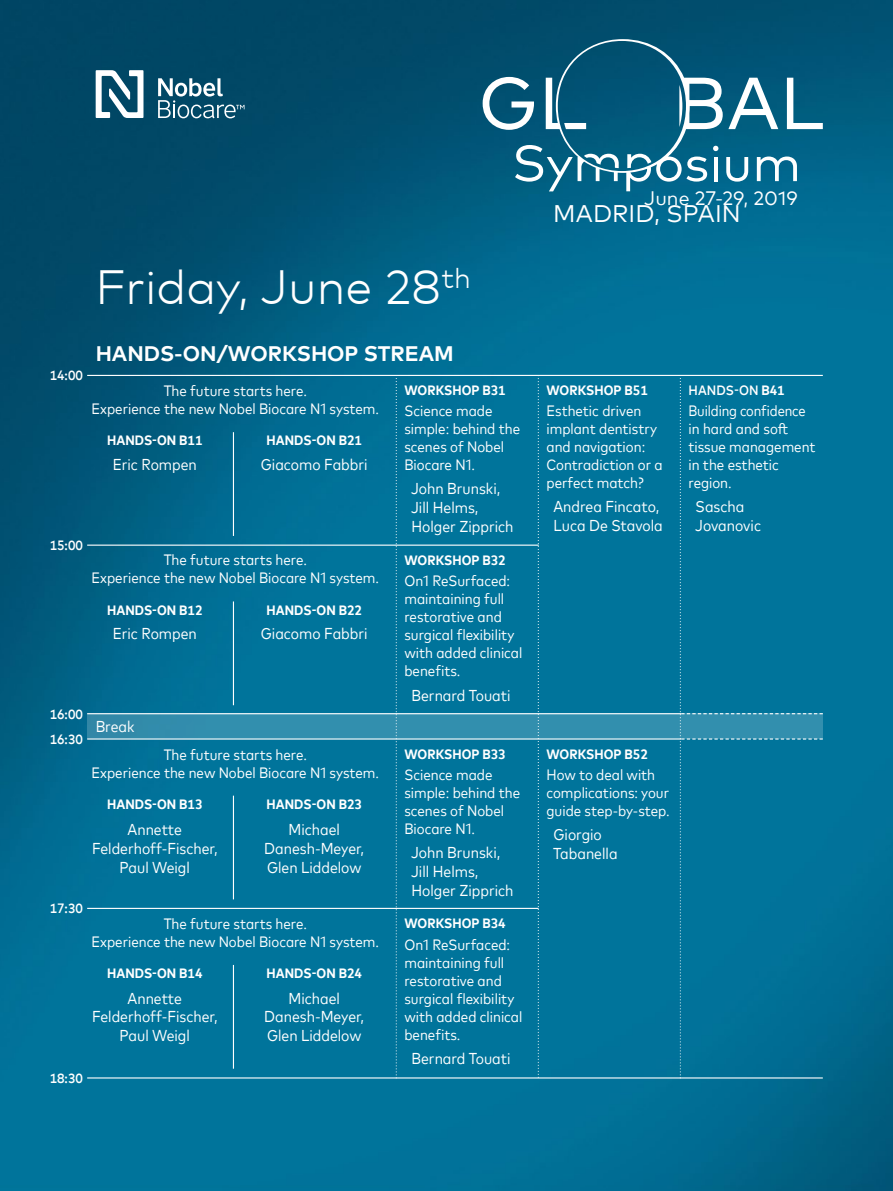
<style>
.page{position:relative;width:893px;height:1191px;background:#fff}
.page>*{position:absolute;margin:0;border:0;box-sizing:border-box;transform-origin:0 0}
.t1{font:300 48px "Mark Pro";color:#fff}
.t2{font:24px "Mark Pro";letter-spacing:.005em;color:#fff}
.t3{font:700 21px "Mark Pro";color:#fff}
.t4{font:19.5px "Mark Pro";color:#fff}
.t5{font:condensed 15.75px/18.9px "Mark Pro";color:#fff}
.t6{font:condensed 15px/18px "Mark Pro";color:#fff}
.t7{font:700 condensed 13.5px "Mark Pro";letter-spacing:.005em;color:#fff}
.t8{font:500 condensed 13.5px "Mark Pro";color:#fff}
.s1{font-weight:700}
</style>
<div class="page">
<img style="left:0;top:0;width:893px;height:1191px">
<div style="left:87px;top:713px;width:736px;height:26px;background:#328fae"></div>
<hr style="left:233px;top:601px;width:1px;height:104px;background:#fff">
<hr style="left:233px;top:795px;width:1px;height:104px;background:#fff">
<hr style="left:233px;top:965px;width:1px;height:103px;background:#fff">
<hr style="left:233px;top:432px;width:1px;height:104px;background:#fff">
<svg style="left:396px;top:376px;width:1px;height:701px"></svg>
<svg style="left:538px;top:376px;width:1px;height:701px"></svg>
<hr style="left:87px;top:544px;width:452px;height:2px;background:#fff">
<hr style="left:87px;top:738px;width:594px;height:1px;background:#fff">
<div style="left:680px;top:376px;width:143px;height:701px;background:#00749b"></div>
<hr style="left:87px;top:713px;width:594px;height:1px;background:#fff">
<hr style="left:87px;top:908px;width:452px;height:1px;background:#fff">
<hr style="left:87px;top:1077px;width:736px;height:1px;background:#fff">
<hr style="left:87px;top:375px;width:736px;height:1px;background:#fff">
<svg style="left:483px;top:39px;width:340px;height:152px;background:#236f8d"></svg>
<svg style="left:158px;top:78px;width:86px;height:40px;background:#43778d"></svg>
<svg style="left:96px;top:70px;width:47px;height:48px"></svg>
<h1 class="t1" style="left:95px;top:251px;width:377px">Friday, June 28<sup>th</sup></h1>
<p class="t8" style="left:50px;top:365px;width:35px">14:00</p>
<p class="t8" style="left:50px;top:535px;width:35px">15:00</p>
<p class="t8" style="left:50px;top:703px;width:35px">16:00</p>
<p class="t8" style="left:50px;top:729px;width:35px">16:30</p>
<p class="t8" style="left:50px;top:898px;width:35px">17:30</p>
<p class="t8" style="left:50px;top:1068px;width:35px">18:30</p>
<h3 class="t3" style="left:96px;top:338px;width:360px">HANDS-ON/WORKSHOP STREAM</h3>
<p class="t6" style="left:92px;top:381px;width:289px;text-align:center">The future starts here.<br>Experience the new Nobel Biocare N1 system.</p>
<p class="t7" style="left:107px;top:430px;width:97px">HANDS-ON B11</p>
<p class="t5" style="left:113px;top:454px;width:86px">Eric Rompen</p>
<p class="t7" style="left:267px;top:430px;width:97px">HANDS-ON B21</p>
<p class="t5" style="left:261px;top:454px;width:108px">Giacomo Fabbri</p>
<p class="t6" style="left:92px;top:550px;width:289px;text-align:center">The future starts here.<br>Experience the new Nobel Biocare N1 system.</p>
<p class="t7" style="left:107px;top:600px;width:97px">HANDS-ON B12</p>
<p class="t5" style="left:113px;top:623px;width:86px">Eric Rompen</p>
<p class="t5" style="left:96px;top:715px;width:40px">Break</p>
<p class="t7" style="left:267px;top:599px;width:97px">HANDS-ON B22</p>
<p class="t5" style="left:261px;top:623px;width:108px">Giacomo Fabbri</p>
<p class="t6" style="left:92px;top:744px;width:289px;text-align:center">The future starts here.<br>Experience the new Nobel Biocare N1 system.</p>
<p class="t7" style="left:107px;top:794px;width:97px">HANDS-ON B13</p>
<p class="t5" style="left:92px;top:819px;width:127px;text-align:center">Annette<br>Felderhoff-Fischer,<br>Paul Weigl</p>
<p class="t7" style="left:267px;top:794px;width:97px">HANDS-ON B23</p>
<p class="t5" style="left:264px;top:819px;width:101px;text-align:center">Michael<br>Danesh-Meyer,<br>Glen Liddelow</p>
<p class="t6" style="left:92px;top:913px;width:289px;text-align:center">The future starts here.<br>Experience the new Nobel Biocare N1 system.</p>
<p class="t7" style="left:107px;top:963px;width:97px">HANDS-ON B14</p>
<p class="t5" style="left:92px;top:987px;width:127px;text-align:center">Annette<br>Felderhoff-Fischer,<br>Paul Weigl</p>
<p class="t7" style="left:267px;top:963px;width:97px">HANDS-ON B24</p>
<p class="t5" style="left:264px;top:987px;width:101px;text-align:center">Michael<br>Danesh-Meyer,<br>Glen Liddelow</p>
<p class="t7" style="left:404px;top:380px;width:103px">WORKSHOP B31</p>
<p class="t6" style="left:404px;top:401px;width:117px">Science made simple: behind the scenes of Nobel<br>Biocare N1.</p>
<p class="t5" style="left:411px;top:478px;width:104px">John Brunski,<br>Jill Helms,<br>Holger Zipprich</p>
<p class="t7" style="left:404px;top:550px;width:103px">WORKSHOP B32</p>
<p class="t6" style="left:404px;top:571px;width:119px">On1 ReSurfaced: maintaining full restorative and surgical flexibility with added clinical benefits.</p>
<p class="t5" style="left:412px;top:684px;width:101px">Bernard Touati</p>
<p class="t7" style="left:404px;top:744px;width:103px">WORKSHOP B33</p>
<p class="t6" style="left:404px;top:764px;width:117px">Science made simple: behind the scenes of Nobel<br>Biocare N1.</p>
<p class="t5" style="left:411px;top:841px;width:104px">John Brunski,<br>Jill Helms,<br>Holger Zipprich</p>
<p class="t7" style="left:404px;top:913px;width:103px">WORKSHOP B34</p>
<p class="t6" style="left:404px;top:934px;width:119px">On1 ReSurfaced: maintaining full restorative and surgical flexibility with added clinical benefits.</p>
<p class="t5" style="left:412px;top:1047px;width:101px">Bernard Touati</p>
<h3 class="t4" style="left:644px;top:183px;width:155px">June 27-29, 2019</h3>
<h2 class="t2" style="left:553px;top:195px;width:189px">MADRID, SPAIN</h2>
<p class="t7" style="left:546px;top:380px;width:103px">WORKSHOP B51</p>
<p class="t6" style="left:546px;top:401px;width:118px">Esthetic driven implant dentistry and navigation:<br>Contradiction or a perfect match?</p>
<p class="t5" style="left:553px;top:496px;width:111px">Andrea Fincato,<br>Luca De Stavola</p>
<p class="t8" style="left:689px;top:380px;width:98px">HANDS-ON <span class="s1">B41</span></p>
<p class="t6" style="left:688px;top:401px;width:129px">Building confidence in hard and soft tissue management in the esthetic region.</p>
<p class="t5" style="left:695px;top:496px;width:67px">Sascha<br>Jovanovic</p>
<p class="t7" style="left:546px;top:744px;width:103px">WORKSHOP B52</p>
<p class="t6" style="left:546px;top:764px;width:125px">How to deal with complications: your guide step-by-step.</p>
<p class="t5" style="left:553px;top:823px;width:66px">Giorgio<br>Tabanella</p>
</div>
